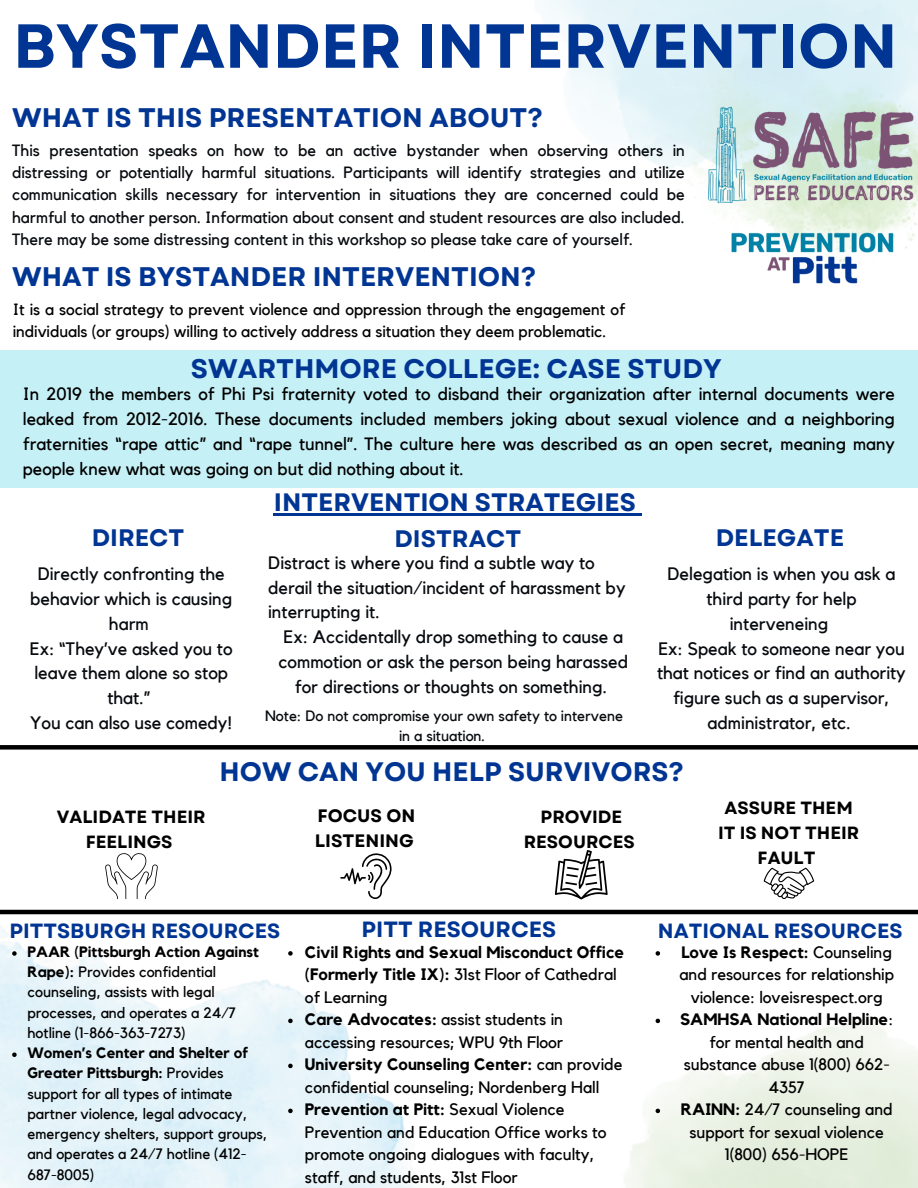
<style>
.page{position:relative;width:918px;height:1188px;background:#fff}
.page>*{position:absolute;margin:0;border:0;box-sizing:border-box;transform-origin:0 0}
.t1{font:700 62.1px "Garet";color:#003593}
.t2{font:700 26.85px "Garet";color:#003593}
.t3{font:700 26.7px "Garet";color:#003593}
.t4{font:700 25.2px "Garet";color:#003593}
.t5{font:700 23.85px "Garet";color:#003593}
.t6{font:700 22.05px "Garet";color:#003593}
.t7{font:700 20.55px "Garet";color:#003593}
.t8{font:18px/24.8px "Kollektif";color:#070a0e;text-align:center}
.t9{font:700 18px/24.8px "Garet";color:#000}
.t10{font:17.85px/24.8px "Kollektif";color:#000;text-align:justify}
.t11{font:700 17.7px/24.8px "Garet";color:#000;text-align:center}
.t12{font:16.5px/22.5px "Kollektif";color:#000}
.t13{font:700 16.5px/22.5px "Kollektif";color:#000}
.t14{font:16.35px/22.2px "Kollektif";color:#070a0e;text-align:justify}
.t15{font:16.35px/22.2px "Kollektif";color:#000}
.t16{font:15px/20.2px "Kollektif";color:#000}
.t17{font:15px/20.2px "Kollektif";color:#070a0e;text-align:center}
.s1{font-weight:400}
.s2{font-weight:700}
</style>
<div class="page">
<div style="left:0;top:351px;width:918px;height:137px;background:#c5f0f6"></div>
<div style="left:0;top:745px;width:918px;height:5px;background:#000"></div>
<svg style="left:105px;top:853px;width:53px;height:46px"></svg>
<svg style="left:340px;top:853px;width:52px;height:46px"></svg>
<svg style="left:764px;top:868px;width:50px;height:31px"></svg>
<svg style="left:555px;top:850px;width:53px;height:49px"></svg>
<hr style="left:0;top:910px;width:918px;height:4px;background:#000">
<img style="left:727px;top:227px;width:169px;height:61px">
<img style="left:703px;top:103px;width:215px;height:105px">
<hr style="left:274px;top:513px;width:362px;height:2px;background:#003593">
<svg style="left:636px;top:513px;width:6px;height:2px"></svg>
<svg style="left:288px;top:951px;width:5px;height:5px"></svg>
<svg style="left:288px;top:1019px;width:5px;height:4px"></svg>
<svg style="left:288px;top:1064px;width:5px;height:4px"></svg>
<svg style="left:288px;top:1109px;width:5px;height:4px"></svg>
<svg style="left:656px;top:951px;width:4px;height:5px"></svg>
<svg style="left:656px;top:1019px;width:4px;height:4px"></svg>
<svg style="left:656px;top:1109px;width:4px;height:4px"></svg>
<svg style="left:12px;top:951px;width:5px;height:5px"></svg>
<svg style="left:12px;top:1053px;width:5px;height:4px"></svg>
<p class="t1" style="left:13px;top:1px;width:886px">BYSTANDER INTERVENTION</p>
<h1 class="t2" style="left:12px;top:98px;width:532px">WHAT IS THIS PRESENTATION ABOUT?</h1>
<p class="t14" style="left:12px;top:140px;width:674px">This presentation speaks on how to be an active bystander when observing others in distressing or potentially harmful situations. Participants will identify strategies and utilize communication skills necessary for intervention in situations they are concerned could be harmful to another person. Information about consent and student resources are also included.<br>There may be some distressing content in this workshop so please take care of yourself.</p>
<h2 class="t2" style="left:12px;top:258px;width:526px">WHAT IS BYSTANDER INTERVENTION?</h2>
<h2 class="t15" style="left:13px;top:299px;width:614px">It is a social strategy to prevent violence and oppression through the engagement of individuals (or groups) willing to actively address a situation they deem problematic.</h2>
<h3 class="t2" style="left:191px;top:349px;width:532px">SWARTHMORE COLLEGE: CASE STUDY</h3>
<h6 class="t10" style="left:23px;top:383px;width:874px">In 2019 the members of Phi Psi fraternity voted to disband their organization after internal documents were leaked from 2012-2016. These documents included members joking about sexual violence and a neighboring fraternities “rape attic” and “rape tunnel”. The culture here was described as an open secret, meaning many people knew what was going on but did nothing about it.</h6>
<h2 class="t5" style="left:92px;top:520px;width:94px">DIRECT</h2>
<h6 class="t8" style="left:30px;top:563px;width:204px">Directly confronting the behavior which is causing harm<br>Ex: “They’ve asked you to leave them alone so stop that.”<br>You can also use comedy!</h6>
<h6 class="t4" style="left:274px;top:484px;width:364px">INTERVENTION STRATEGIES</h6>
<h3 class="t5" style="left:395px;top:522px;width:128px">DISTRACT</h3>
<h3 class="t5" style="left:716px;top:520px;width:130px">DELEGATE</h3>
<h6 class="t8" style="left:268px;top:551px;width:328px">Distract is where you find a subtle way to</h6>
<h6 class="t8" style="left:268px;top:576px;width:359px">derail the situation/incident of harassment by</h6>
<h6 class="t8" style="left:268px;top:600px;width:113px">interrupting it.</h6>
<h6 class="t8" style="left:284px;top:625px;width:341px">Ex: Accidentally drop something to cause a</h6>
<h6 class="t8" style="left:278px;top:650px;width:351px">commotion or ask the person being harassed</h6>
<h6 class="t8" style="left:295px;top:675px;width:314px">for directions or thoughts on something.</h6>
<p class="t17" style="left:265px;top:706px;width:359px">Note: Do not compromise your own safety to intervene in a situation.</p>
<h6 class="t8" style="left:657px;top:563px;width:250px">Delegation is when you ask a third party for help interveneing<br>Ex: Speak to someone near you that notices or find an authority figure such as a supervisor, administrator, etc.</h6>
<h2 class="t11" style="left:57px;top:805px;width:150px">VALIDATE THEIR<br>FEELINGS</h2>
<h6 class="t3" style="left:220px;top:752px;width:466px">HOW CAN YOU HELP SURVIVORS?</h6>
<h2 class="t9" style="left:315px;top:803px;width:102px">FOCUS ON<br>LISTENING</h2>
<p class="t11" style="left:524px;top:805px;width:113px">PROVIDE<br>RESOURCES</p>
<h5 class="t11" style="left:718px;top:796px;width:143px">ASSURE THEM<br>IT IS NOT THEIR<br>FAULT</h5>
<h5 class="t7" style="left:9px;top:916px;width:272px">PITTSBURGH RESOURCES</h5>
<p class="t6" style="left:362px;top:913px;width:196px">PITT RESOURCES</p>
<p class="t7" style="left:658px;top:916px;width:246px">NATIONAL RESOURCES</p>
<p class="t13" style="left:305px;top:942px;width:321px">Civil Rights and Sexual Misconduct Office (Formerly Title IX): <span class="s1">31st Floor of Cathedral of Learning</span></p>
<h4 class="t12" style="left:305px;top:1009px;width:260px"><span class="s2">Care Advocates:</span> assist students in accessing resources; WPU 9th Floor</h4>
<p class="t12" style="left:305px;top:1054px;width:319px"><span class="s2">University Counseling Center:</span> can provide confidential counseling; Nordenberg Hall</p>
<p class="t12" style="left:305px;top:1099px;width:303px"><span class="s2">Prevention at Pitt:</span> Sexual Violence Prevention and Education Office works to promote ongoing dialogues with faculty, staff, and students, 31st Floor</p>
<p class="t16" style="left:28px;top:942px;width:233px"><span class="s2">PAAR (Pittsburgh Action Against<br>Rape):</span> Provides confidential counseling, assists with legal processes, and operates a 24/7 hotline (1-866-363-7273)</p>
<p class="t16" style="left:28px;top:1043px;width:241px"><span class="s2">Women’s Center and Shelter of<br>Greater Pittsburgh:</span> Provides support for all types of intimate partner violence, legal advocacy, emergency shelters, support groups, and operates a 24/7 hotline (412-<br>687-8005)</p>
<h3 class="t12" style="left:679px;top:942px;width:216px;text-align:center"><span class="s2">Love Is Respect:</span> Counseling and resources for relationship violence: loveisrespect.org</h3>
<h5 class="t12" style="left:680px;top:1009px;width:215px;text-align:center"><span class="s2">SAMHSA National Helpline</span>: for mental health and substance abuse 1(800) 662-<br>4357</h5>
<h5 class="t12" style="left:681px;top:1099px;width:213px;text-align:center"><span class="s2">RAINN:</span> 24/7 counseling and support for sexual violence<br>1(800) 656-HOPE</h5>
</div>
